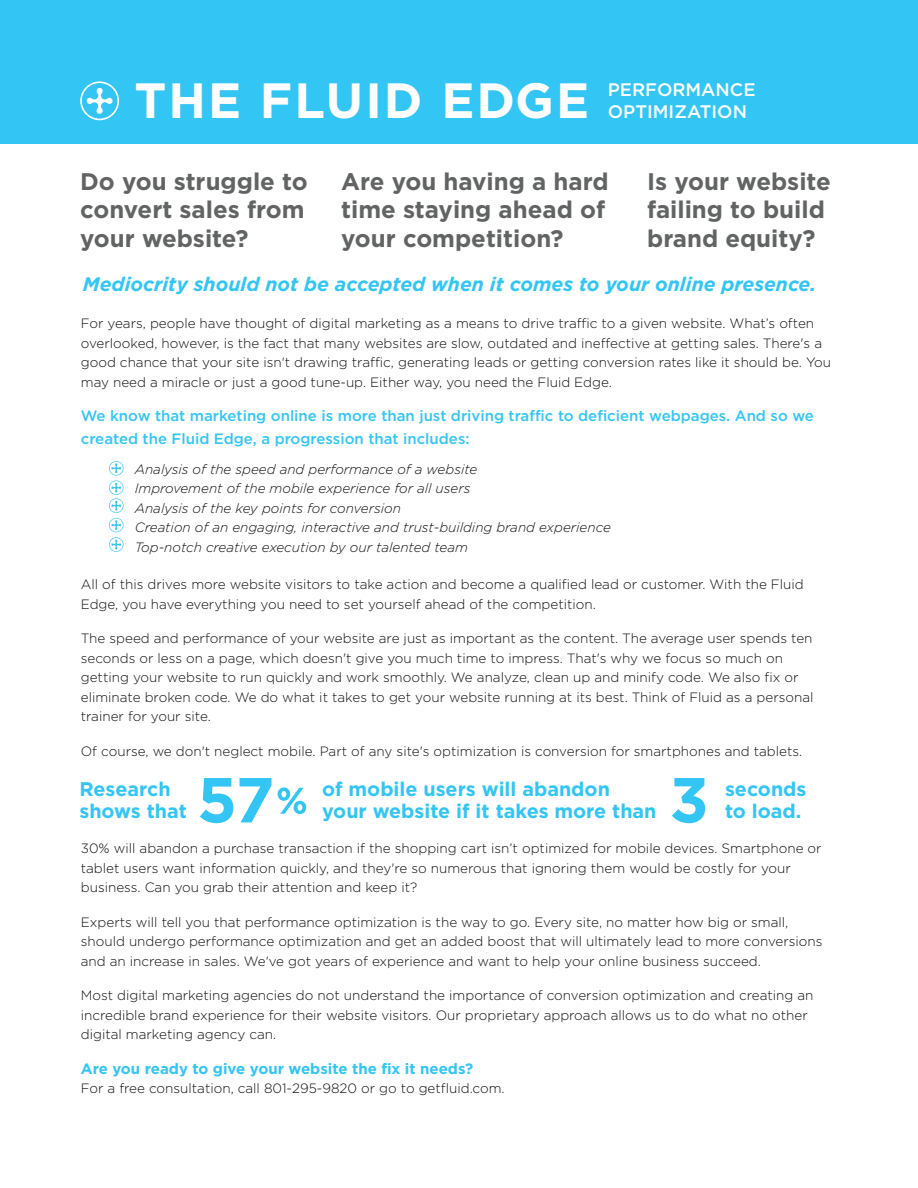
<style>
.page{position:relative;width:918px;height:1188px;background:#fff}
.page>*{position:absolute;margin:0;border:0;box-sizing:border-box;transform-origin:0 0}
.t1{font:700 63.45px "Gotham";color:#33c5f3}
.t2{font:700 49.5px "Gotham";color:#fff}
.t3{font:700 24px/28.8px "Gotham";color:#626363}
.t4{font:700 19.65px/22px "Gotham";color:#33c5f3}
.t5{font:italic 700 19.5px "Gotham";color:#33c5f3}
.t6{font:500 18.15px/21.8px "Gotham";color:#fff}
.t7{font:500 15px/22.5px "Gotham";color:#33c5f3}
.t8{font:700 15px "Gotham";color:#33c5f3}
.t9{font:300 13.5px/19.5px "Gotham";color:#0e100e}
.t10{font:italic 300 13.5px/19.5px "Gotham";color:#0e100e}
</style>
<div class="page">
<svg style="left:109px;top:461px;width:15px;height:91px"></svg>
<div style="left:0;top:0;width:918px;height:143px;background:#33c5f3"></div>
<svg style="left:80px;top:81px;width:39px;height:39px"></svg>
<svg style="left:278px;top:787px;width:28px;height:27px"></svg>
<h2 class="t2" style="left:134px;top:72px;width:456px">THE FLUID EDGE</h2>
<h3 class="t6" style="left:608px;top:78px;width:149px">PERFORMANCE<br>OPTIMIZATION</h3>
<h3 class="t3" style="left:80px;top:166px;width:229px">Do you struggle to convert sales from your website?</h3>
<h3 class="t5" style="left:83px;top:273px;width:735px">Mediocrity should not be accepted when it comes to your online presence.</h3>
<h3 class="t3" style="left:341px;top:166px;width:269px">Are you having a hard time staying ahead of your competition?</h3>
<h3 class="t3" style="left:647px;top:166px;width:185px">Is your website failing to build brand equity?</h3>
<p class="t9" style="left:81px;top:314px;width:752px">For years, people have thought of digital marketing as a means to drive traffic to a given website. What’s often overlooked, however, is the fact that many websites are slow, outdated and ineffective at getting sales. There's a good chance that your site isn't drawing traffic, generating leads or getting conversion rates like it should be. You may need a miracle or just a good tune-up. Either way, you need the Fluid Edge.</p>
<p class="t7" style="left:81px;top:404px;width:735px">We know that marketing online is more than just driving traffic to deficient webpages. And so we created the Fluid Edge, a progression that includes:</p>
<p class="t10" style="left:135px;top:459px;width:478px">Analysis of the speed and performance of a website<br>Improvement of the mobile experience for all users<br>Analysis of the key points for conversion<br>Creation of an engaging, interactive and trust-building brand experience Top-notch creative execution by our talented team</p>
<p class="t9" style="left:81px;top:575px;width:724px">All of this drives more website visitors to take action and become a qualified lead or customer. With the Fluid<br>Edge, you have everything you need to set yourself ahead of the competition.</p>
<p class="t9" style="left:81px;top:629px;width:734px">The speed and performance of your website are just as important as the content. The average user spends ten seconds or less on a page, which doesn't give you much time to impress. That's why we focus so much on getting your website to run quickly and work smoothly. We analyze, clean up and minify code. We also fix or eliminate broken code. We do what it takes to get your website running at its best. Think of Fluid as a personal trainer for your site.</p>
<p class="t9" style="left:81px;top:741px;width:723px">Of course, we don't neglect mobile. Part of any site's optimization is conversion for smartphones and tablets.</p>
<h3 class="t4" style="left:80px;top:777px;width:109px">Research shows that</h3>
<h3 class="t4" style="left:322px;top:777px;width:336px">of mobile users will abandon your website if it takes more than</h3>
<h1 class="t1" style="left:669px;top:763px;width:41px">3</h1>
<h3 class="t4" style="left:725px;top:777px;width:83px">seconds to load.</h3>
<h1 class="t1" style="left:197px;top:763px;width:79px">57</h1>
<p class="t9" style="left:81px;top:839px;width:742px">30% will abandon a purchase transaction if the shopping cart isn’t optimized for mobile devices. Smartphone or tablet users want information quickly, and they're so numerous that ignoring them would be costly for your business. Can you grab their attention and keep it?</p>
<p class="t9" style="left:81px;top:912px;width:743px">Experts will tell you that performance optimization is the way to go. Every site, no matter how big or small, should undergo performance optimization and get an added boost that will ultimately lead to more conversions and an increase in sales. We've got years of experience and want to help your online business succeed.</p>
<p class="t9" style="left:81px;top:986px;width:734px">Most digital marketing agencies do not understand the importance of conversion optimization and creating an incredible brand experience for their website visitors. Our proprietary approach allows us to do what no other digital marketing agency can.</p>
<p class="t8" style="left:81px;top:1060px;width:394px">Are you ready to give your website the fix it needs?</p>
<p class="t9" style="left:81px;top:1079px;width:425px">For a free consultation, call 801-295-9820 or go to getfluid.com.</p>
</div>
